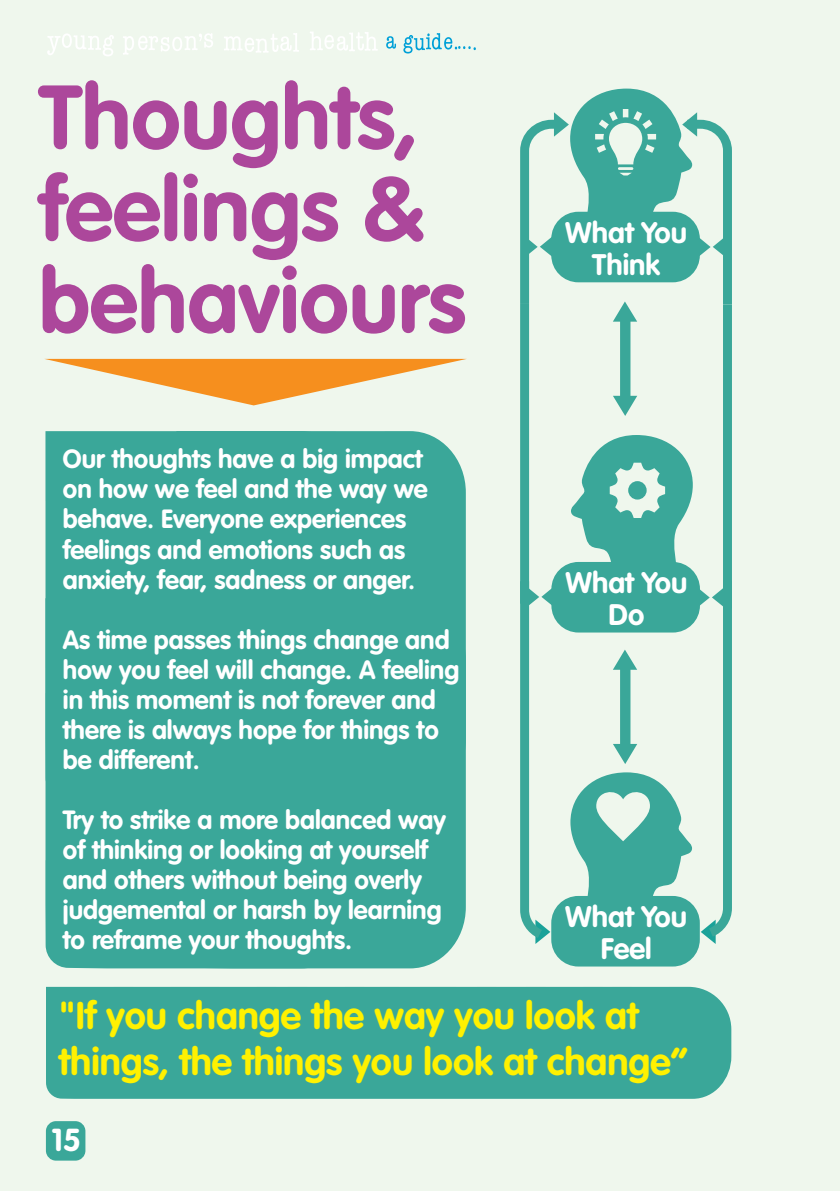
<style>
.page{position:relative;width:840px;height:1191px;background:#fff}
.page>*{position:absolute;margin:0;border:0;box-sizing:border-box;transform-origin:0 0}
.t1{font:700 89px/91.8px "VAG Rounded";color:#ac479b}
.t2{font:700 38px/45.6px "VAG Rounded";color:#fff101}
.t3{font:700 31.4px "VAG Rounded";color:#fff}
.t4{font:700 29.2px/31.6px "VAG Rounded";color:#fff;text-align:center}
.t5{font:700 26px/30px "VAG Rounded";color:#fff}
</style>
<div class="page">
<div style="left:0;top:0;width:839px;height:1191px;background:#eff7ed"></div>
<svg style="left:47px;top:34px;width:67px;height:22px"></svg>
<svg style="left:123px;top:33px;width:90px;height:22px"></svg>
<svg style="left:224px;top:33px;width:75px;height:20px"></svg>
<svg style="left:310px;top:32px;width:67px;height:19px"></svg>
<svg style="left:386px;top:36px;width:10px;height:13px"></svg>
<svg style="left:403px;top:33px;width:72px;height:20px"></svg>
<div style="left:46px;top:1121px;width:39px;height:39px;background:#3aa799;border-radius:10px"></div>
<div style="left:551px;top:562px;width:148px;height:70px;background:#3aa799;border-radius:27px"></div>
<div style="left:551px;top:896px;width:148px;height:70px;background:#3aa799;border-radius:27px"></div>
<svg style="left:45px;top:359px;width:421px;height:46px"></svg>
<svg style="left:520px;top:572px;width:36px;height:373px"></svg>
<div style="left:520px;top:303px;width:9px;height:300px;background:#3aa799"></div>
<div style="left:722px;top:304px;width:9px;height:304px;background:#3aa799"></div>
<svg style="left:570px;top:435px;width:162px;height:509px"></svg>
<div style="left:45px;top:431px;width:131px;height:167px;background:#3aa799"></div>
<div style="left:176px;top:431px;width:289px;height:167px;background:#3aa799"></div>
<div style="left:45px;top:598px;width:131px;height:370px;background:#3aa799"></div>
<div style="left:176px;top:598px;width:289px;height:370px;background:#3aa799"></div>
<div style="left:46px;top:986px;width:685px;height:112px;background:#3aa799"></div>
<div style="left:619px;top:320px;width:11px;height:77px;background:#3aa799"></div>
<svg style="left:520px;top:88px;width:212px;height:234px"></svg>
<svg style="left:613px;top:396px;width:24px;height:20px"></svg>
<h1 class="t1" style="left:39px;top:71px;width:428px">Thoughts, feelings &amp; behaviours</h1>
<p class="t5" style="left:63px;top:444px;width:366px">Our thoughts have a big impact on how we feel and the way we behave. Everyone experiences feelings and emotions such as anxiety, fear, sadness or anger.</p>
<p class="t5" style="left:63px;top:624px;width:397px">As time passes things change and how you feel will change. A feeling in this moment is not forever and there is always hope for things to be different.</p>
<p class="t5" style="left:63px;top:804px;width:384px">Try to strike a more balanced way of thinking or looking at yourself and others without being overly judgemental or harsh by learning to reframe your thoughts.</p>
<p class="t4" style="left:565px;top:217px;width:123px">What You<br>Think</p>
<p class="t4" style="left:565px;top:567px;width:123px">What You<br>Do</p>
<p class="t4" style="left:565px;top:901px;width:123px">What You<br>Feel</p>
<h2 class="t2" style="left:59px;top:992px;width:629px">"If you change the way you look at things, the things you look at change”</h2>
<p class="t3" style="left:51px;top:1121px;width:31px">15</p>
</div>
